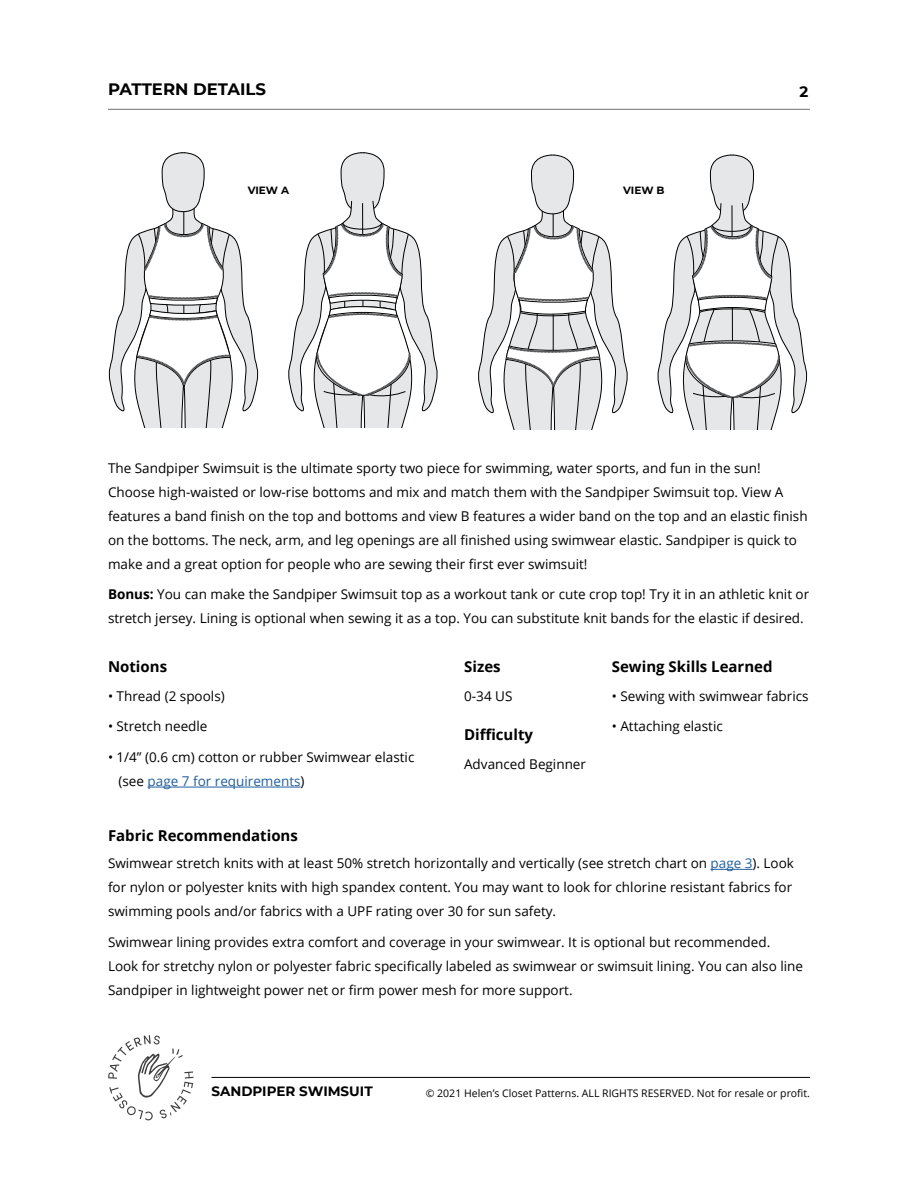
<style>
.page{position:relative;width:918px;height:1188px;background:#fff}
.page>*{position:absolute;margin:0;border:0;box-sizing:border-box;transform-origin:0 0}
.t1{font:700 16.5px "Montserrat";color:#000}
.t2{font:700 15px "Open Sans";color:#000}
.t3{font:700 15px "Montserrat";color:#000}
.t4{font:13.5px/24px "Open Sans";color:#000}
.t5{font:700 13.5px "Montserrat";color:#000}
.t6{font:10.5px "Open Sans";color:#000}
.t7{font:700 10.5px "Montserrat";letter-spacing:-.01em;color:#000}
.s1{font-weight:700}
.s2{color:#215e9e}
</style>
<div class="page">
<svg style="left:108px;top:1035px;width:86px;height:86px"></svg>
<hr style="left:212px;top:1077px;width:598px;height:1px;background:#000">
<hr style="left:108px;top:109px;width:702px;height:1px;background:#7e8083">
<svg style="left:478px;top:154px;width:150px;height:276px"></svg>
<svg style="left:657px;top:154px;width:151px;height:276px"></svg>
<svg style="left:288px;top:152px;width:150px;height:276px"></svg>
<svg style="left:108px;top:152px;width:151px;height:276px"></svg>
<hr style="left:711px;top:869px;width:42px;height:1px;background:#215e9e">
<hr style="left:148px;top:787px;width:153px;height:1px;background:#215e9e">
<p class="t1" style="left:108px;top:78px;width:159px">PATTERN DETAILS</p>
<p class="t3" style="left:800px;top:81px;width:10px">2</p>
<p class="t7" style="left:248px;top:183px;width:43px">VIEW A</p>
<p class="t7" style="left:623px;top:183px;width:43px">VIEW B</p>
<p class="t4" style="left:108px;top:455px;width:701px">The Sandpiper Swimsuit is the ultimate sporty two piece for swimming, water sports, and fun in the sun!<br>Choose high-waisted or low-rise bottoms and mix and match them with the Sandpiper Swimsuit top. View A features a band finish on the top and bottoms and view B features a wider band on the top and an elastic finish on the bottoms. The neck, arm, and leg openings are all finished using swimwear elastic. Sandpiper is quick to make and a great option for people who are sewing their first ever swimsuit!</p>
<p class="t4" style="left:108px;top:582px;width:703px"><span class="s1">Bonus:</span> You can make the Sandpiper Swimsuit top as a workout tank or cute crop top! Try it in an athletic knit or stretch jersey. Lining is optional when sewing it as a top. You can substitute knit bands for the elastic if desired.</p>
<p class="t2" style="left:108px;top:656px;width:61px">Notions</p>
<p class="t4" style="left:108px;top:683px;width:118px">• Thread (2 spools)</p>
<p class="t4" style="left:108px;top:714px;width:101px">• Stretch needle</p>
<p class="t4" style="left:119px;top:745px;width:297px;text-indent:-11px">• 1/4” (0.6 cm) cotton or rubber Swimwear elastic (see <span class="s2">page 7 for requirements</span>)</p>
<p class="t2" style="left:464px;top:656px;width:38px">Sizes</p>
<p class="t4" style="left:464px;top:683px;width:50px">0-34 US</p>
<p class="t2" style="left:464px;top:724px;width:71px">Difficulty</p>
<p class="t4" style="left:464px;top:752px;width:123px">Advanced Beginner</p>
<p class="t2" style="left:612px;top:656px;width:162px">Sewing Skills Learned</p>
<p class="t4" style="left:612px;top:683px;width:198px">• Sewing with swimwear fabrics</p>
<p class="t4" style="left:612px;top:714px;width:113px">• Attaching elastic</p>
<p class="t2" style="left:108px;top:825px;width:191px">Fabric Recommendations</p>
<p class="t4" style="left:108px;top:851px;width:688px">Swimwear stretch knits with at least 50% stretch horizontally and vertically (see stretch chart on <span class="s2">page 3</span>). Look for nylon or polyester knits with high spandex content. You may want to look for chlorine resistant fabrics for swimming pools and/or fabrics with a UPF rating over 30 for sun safety.</p>
<p class="t4" style="left:108px;top:930px;width:697px">Swimwear lining provides extra comfort and coverage in your swimwear. It is optional but recommended.<br>Look for stretchy nylon or polyester fabric specifically labeled as swimwear or swimsuit lining. You can also line<br>Sandpiper in lightweight power net or firm power mesh for more support.</p>
<p class="t5" style="left:212px;top:1081px;width:163px">SANDPIPER SWIMSUIT</p>
<p class="t6" style="left:426px;top:1086px;width:386px">© 2021 Helen’s Closet Patterns. ALL RIGHTS RESERVED. Not for resale or profit.</p>
</div>
